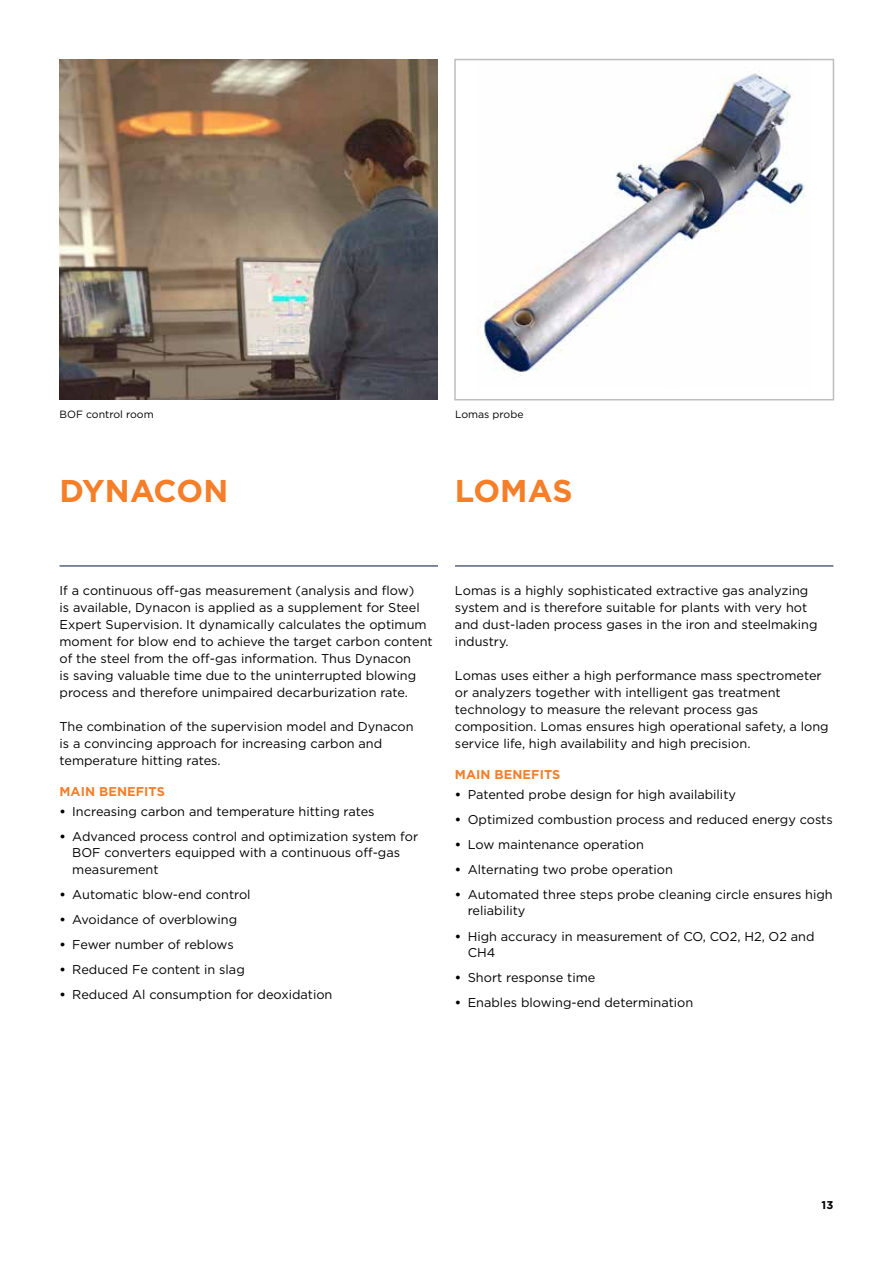
<style>
.page{position:relative;width:893px;height:1263px;background:#fff}
.page>*{position:absolute;margin:0;border:0;box-sizing:border-box;transform-origin:0 0}
.t1{font:700 31.5px "Gotham";color:#f57e29}
.t2{font:12.75px/17px "Gotham";color:#000}
.t3{font:700 12.75px "Gotham";letter-spacing:.005em;color:#f57e29}
.t4{font:700 11.25px "Gotham";color:#000}
.t5{font:10.5px "Gotham";color:#000}
.s1{font-weight:700}
</style>
<div class="page">
<img style="left:60px;top:60px;width:378px;height:340px">
<img style="left:477px;top:73px;width:328px;height:303px">
<div style="left:454px;top:59px;width:380px;height:341px;border:2px solid #bcbec0"></div>
<hr style="left:60px;top:566px;width:378px;height:1px;background:#001641">
<hr style="left:455px;top:566px;width:378px;height:1px;background:#001641">
<p class="t5" style="left:60px;top:408px;width:96px">BOF control room</p>
<p class="t5" style="left:455px;top:408px;width:70px">Lomas probe</p>
<h1 class="t1" style="left:60px;top:470px;width:170px">DYNACON</h1>
<h1 class="t1" style="left:455px;top:470px;width:119px">LOMAS</h1>
<p class="t2" style="left:60px;top:582px;width:375px">If a continuous off-gas measurement (analysis and flow)<br>is available, Dynacon is applied as a supplement for Steel Expert Supervision. It dynamically calculates the optimum moment for blow end to achieve the target carbon content of the steel from the off-gas information. Thus Dynacon<br>is saving valuable time due to the uninterrupted blowing process and therefore unimpaired decarburization rate.</p>
<p class="t2" style="left:60px;top:718px;width:356px">The combination of the supervision model and Dynacon is a convincing approach for increasing carbon and temperature hitting rates.</p>
<p class="t3" style="left:60px;top:783px;width:107px">MAIN BENEFITS</p>
<p class="t2" style="left:60px;top:803px;width:317px"><span class="s1">•</span> Increasing carbon and temperature hitting rates</p>
<p class="t2" style="left:72px;top:828px;width:347px;line-height:16.5px;text-indent:-13px"><span class="s1">•</span> Advanced process control and optimization system for<br>BOF converters equipped with a continuous off-gas measurement</p>
<p class="t2" style="left:60px;top:886px;width:193px"><span class="s1">•</span> Automatic blow-end control</p>
<p class="t2" style="left:60px;top:911px;width:179px"><span class="s1">•</span> Avoidance of overblowing</p>
<p class="t2" style="left:60px;top:936px;width:176px"><span class="s1">•</span> Fewer number of reblows</p>
<p class="t2" style="left:60px;top:961px;width:187px"><span class="s1">•</span> Reduced Fe content in slag</p>
<p class="t2" style="left:60px;top:986px;width:274px"><span class="s1">•</span> Reduced Al consumption for deoxidation</p>
<p class="t2" style="left:455px;top:582px;width:364px">Lomas is a highly sophisticated extractive gas analyzing system and is therefore suitable for plants with very hot and dust-laden process gases in the iron and steelmaking industry.</p>
<p class="t2" style="left:455px;top:667px;width:375px">Lomas uses either a high performance mass spectrometer or analyzers together with intelligent gas treatment technology to measure the relevant process gas composition. Lomas ensures high operational safety, a long service life, high availability and high precision.</p>
<p class="t3" style="left:455px;top:766px;width:107px">MAIN BENEFITS</p>
<p class="t2" style="left:455px;top:786px;width:283px"><span class="s1">•</span> Patented probe design for high availability</p>
<p class="t2" style="left:455px;top:811px;width:379px"><span class="s1">•</span> Optimized combustion process and reduced energy costs</p>
<p class="t2" style="left:455px;top:836px;width:191px"><span class="s1">•</span> Low maintenance operation</p>
<p class="t2" style="left:455px;top:861px;width:219px"><span class="s1">•</span> Alternating two probe operation</p>
<p class="t2" style="left:468px;top:886px;width:367px;line-height:16.5px;text-indent:-13px"><span class="s1">•</span> Automated three steps probe cleaning circle ensures high reliability</p>
<p class="t2" style="left:468px;top:927px;width:348px;line-height:16.5px;text-indent:-13px"><span class="s1">•</span> High accuracy in measurement of CO, CO2, H2, O2 and<br>CH4</p>
<p class="t2" style="left:455px;top:969px;width:142px"><span class="s1">•</span> Short response time</p>
<p class="t2" style="left:455px;top:994px;width:240px"><span class="s1">•</span> Enables blowing-end determination</p>
<p class="t4" style="left:821px;top:1198px;width:13px">13</p>
</div>
